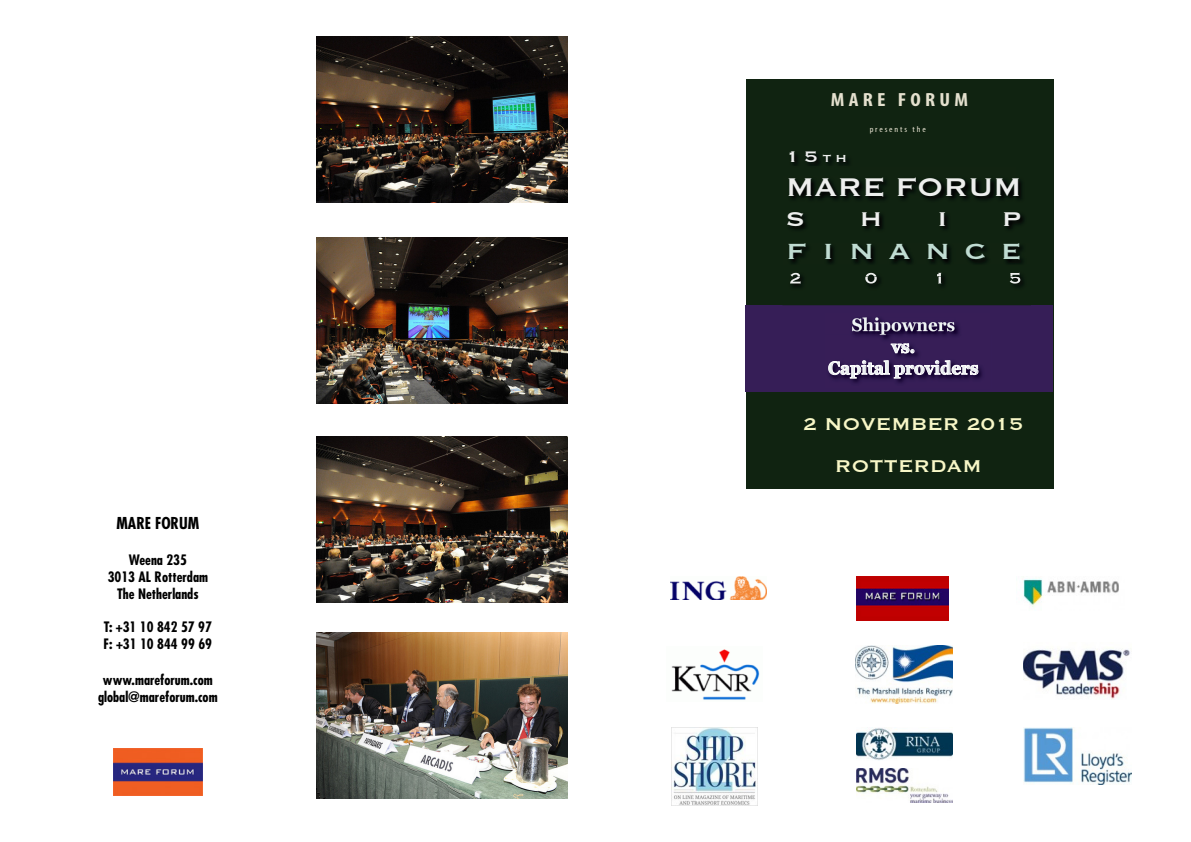
<style>
.page{position:relative;width:1191px;height:842px;background:#fff}
.page>*{position:absolute;margin:0;border:0;box-sizing:border-box;transform-origin:0 0}
.t1{font:34.4px "Copperplate";letter-spacing:.37em;color:#c0dcd2;scale:1.12 1}
.t2{font:33.6px "Copperplate";color:#edeeed}
.t3{font:31.2px "Copperplate";color:#edeeed;scale:1.14 1}
.t4{font:22.4px "Copperplate";color:#f8f7c7}
.t5{font:20px "Copperplate";color:#edeeed;scale:1.13 1}
.t6{font:700 condensed 19.1px "Myriad Pro";letter-spacing:.2em;color:#e4e0ce;scale:1.12 1}
.t7{font:700 18px/21.6px "Georgia";color:#ecf2f3;text-align:center;scale:.94 1}
.t8{font:700 condensed 16px "Futura Std";color:#000}
.t9{font:700 condensed 14px "Futura Std";color:#000}
.t10{font:condensed 8.4px "Myriad Pro";letter-spacing:.2em;color:#e4e0ce;scale:1.12 1}
.s1{font-size:16px}
</style>
<div class="page">
<img style="left:317px;top:36px;width:250px;height:166px">
<img style="left:317px;top:237px;width:250px;height:166px">
<img style="left:317px;top:437px;width:250px;height:166px">
<img style="left:317px;top:632px;width:250px;height:167px">
<img style="left:113px;top:749px;width:89px;height:46px">
<img style="left:856px;top:577px;width:92px;height:44px">
<img style="left:1023px;top:578px;width:96px;height:29px">
<img style="left:670px;top:576px;width:96px;height:24px">
<img style="left:856px;top:728px;width:96px;height:32px">
<img style="left:1023px;top:728px;width:108px;height:56px">
<img style="left:856px;top:645px;width:96px;height:58px">
<img style="left:671px;top:649px;width:89px;height:51px">
<img style="left:1023px;top:649px;width:107px;height:51px">
<img style="left:672px;top:728px;width:85px;height:78px">
<div style="left:746px;top:79px;width:307px;height:409px;background:#102311"></div>
<div style="left:746px;top:305px;width:307px;height:86px;background:#361e57"></div>
<img style="left:833px;top:334px;width:149px;height:49px">
<svg style="left:852px;top:334px;width:102px;height:1px"></svg>
<svg style="left:891px;top:344px;width:23px;height:9px"></svg>
<svg style="left:828px;top:361px;width:150px;height:17px"></svg>
<img style="left:783px;top:305px;width:247px;height:29px">
<img style="left:852px;top:331px;width:38px;height:3px">
<img style="left:878px;top:317px;width:23px;height:14px">
<img style="left:852px;top:317px;width:26px;height:14px">
<img style="left:792px;top:272px;width:232px;height:15px">
<img style="left:790px;top:273px;width:230px;height:11px">
<img style="left:790px;top:273px;width:229px;height:4px">
<img style="left:856px;top:768px;width:96px;height:34px">
<p class="t8" style="left:116px;top:513px;width:85px">MARE FORUM</p>
<p class="t9" style="left:129px;top:551px;width:60px">Weena 235</p>
<p class="t9" style="left:108px;top:568px;width:102px">3013 AL Rotterdam</p>
<p class="t9" style="left:117px;top:585px;width:83px">The Netherlands</p>
<p class="t9" style="left:104px;top:619px;width:110px">T: +31 10 842 57 97</p>
<p class="t9" style="left:104px;top:635px;width:110px">F: +31 10 844 99 69</p>
<p class="t9" style="left:103px;top:671px;width:111px">www.mareforum.com</p>
<p class="t9" style="left:98px;top:688px;width:121px">global@mareforum.com</p>
<p class="t6" style="left:830px;top:88px;width:124px">MARE FORUM</p>
<p class="t10" style="left:869px;top:124px;width:52px">presents the</p>
<p class="t5" style="left:786px;top:143px;width:56px">15<span class="s1">th</span></p>
<p class="t2" style="left:786px;top:165px;width:237px">MARE FORUM</p>
<p class="t3" style="left:786px;top:197px;width:19px">s</p>
<p class="t3" style="left:859px;top:197px;width:22px">h</p>
<p class="t3" style="left:936px;top:197px;width:12px">i</p>
<p class="t3" style="left:1001px;top:197px;width:19px">p</p>
<p class="t1" style="left:786px;top:227px;width:212px">finance</p>
<p class="t7" style="left:828px;top:336px;width:162px">vs.<br>Capital providers</p>
<p class="t4" style="left:803px;top:409px;width:222px">2 NOVEMBER 2015</p>
<p class="t4" style="left:835px;top:451px;width:148px">ROTTERDAM</p>
</div>
